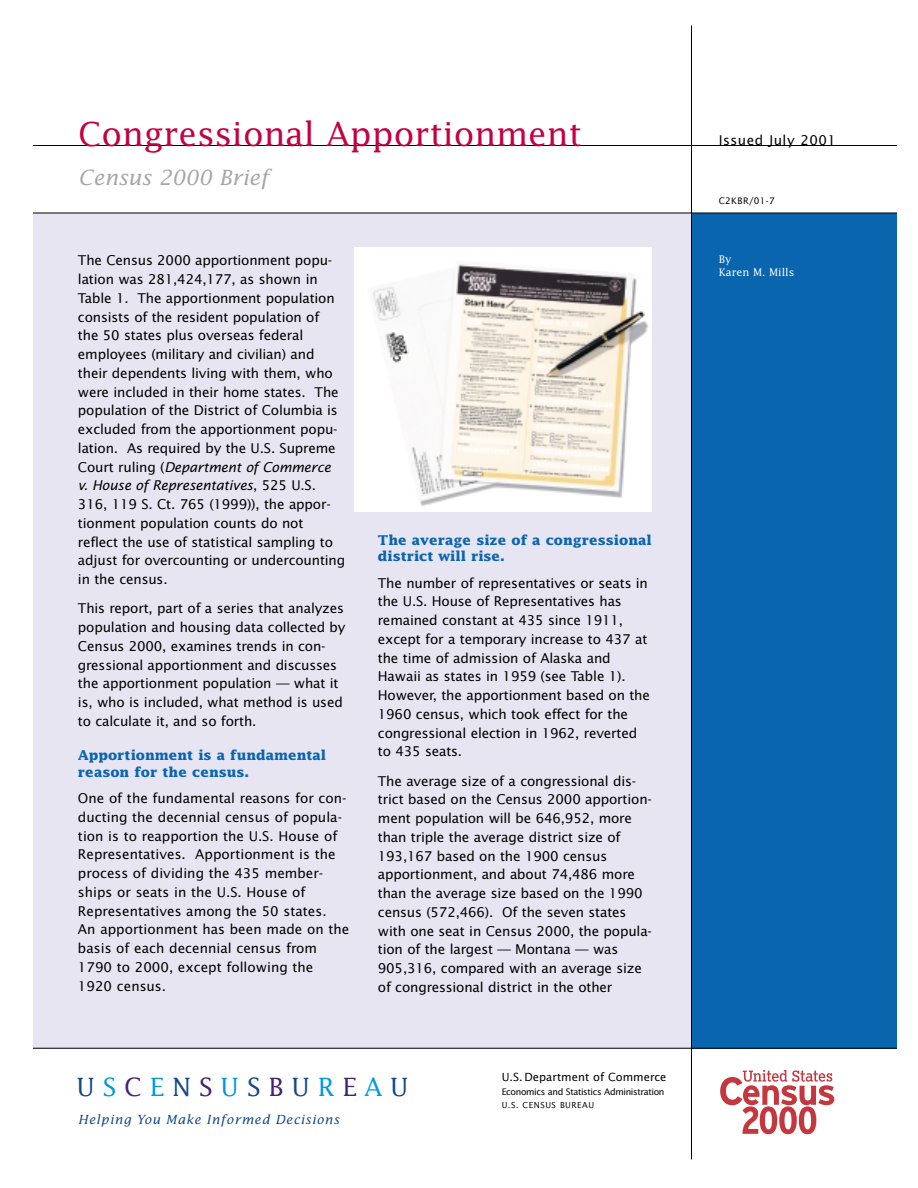
<style>
.page{position:relative;width:918px;height:1188px;background:#fff}
.page>*{position:absolute;margin:0;border:0;box-sizing:border-box;transform-origin:0 0}
.t1{font:33px "Lucida";color:#c40044}
.t2{font:25.2px "Lucida";letter-spacing:.305em;color:#124987}
.t3{font:italic 21px "Lucida";color:#a6a6a6}
.t4{font:13.5px/18.8px "Lucida Sans";letter-spacing:-.015em;color:#000}
.t5{font:700 13.5px/16.5px "Lucida";color:#0a65af}
.t6{font:13.5px "Lucida Sans";letter-spacing:.04em;color:#000}
.t7{font:italic 12.6px "Lucida";letter-spacing:.06em;color:#124987}
.t8{font:11.25px "Lucida Sans";color:#000}
.t9{font:10.5px/13.5px "Lucida";color:#fff}
.t10{font:9px "Lucida Sans";letter-spacing:-.04em;color:#000}
.t11{font:8.25px "Lucida Sans";letter-spacing:.065em;color:#000}
.s1{font-style:italic}
.s2{color:#009ada}
.s3{color:#452270}
</style>
<div class="page">
<div style="left:33px;top:213px;width:679px;height:835px;background:#e6e5f1"></div>
<hr style="left:33px;top:145px;width:864px;height:1px;background:#000">
<div style="left:691px;top:213px;width:205px;height:835px;background:#0a65af"></div>
<hr style="left:691px;top:26px;width:1px;height:1133px;background:#000">
<hr style="left:33px;top:213px;width:864px;height:1px;background:#000">
<hr style="left:33px;top:1048px;width:864px;height:1px;background:#000">
<svg style="left:720px;top:1070px;width:114px;height:64px"></svg>
<img style="left:355px;top:247px;width:297px;height:265px">
<h1 class="t1" style="left:78px;top:120px;width:505px">Congressional Apportionment</h1>
<h3 class="t3" style="left:78px;top:169px;width:192px">Census 2000 Brief</h3>
<p class="t4" style="left:78px;top:252px;width:269px">The Census 2000 apportionment popu&shy;lation was 281,424,177, as shown in Table 1. The apportionment population consists of the resident population of<br>the 50 states plus overseas federal employees (military and civilian) and their dependents living with them, who were included in their home states. The population of the District of Columbia is excluded from the apportionment popu&shy;lation. As required by the U.S. Supreme Court ruling (<span class="s1">Department of Commerce<br>v. House of Representatives</span>, 525 U.S.<br>316, 119 S. Ct. 765 (1999)), the appor&shy;tionment population counts do not reflect the use of statistical sampling to adjust for overcounting or undercounting in the census.</p>
<p class="t4" style="left:78px;top:600px;width:269px">This report, part of a series that analyzes population and housing data collected by Census 2000, examines trends in con&shy;gressional apportionment and discusses the apportionment population — what it is, who is included, what method is used to calculate it, and so forth.</p>
<p class="t5" style="left:78px;top:748px;width:250px">Apportionment is a fundamental reason for the census.</p>
<p class="t4" style="left:78px;top:790px;width:273px">One of the fundamental reasons for con&shy;ducting the decennial census of popula&shy;tion is to reapportion the U.S. House of Representatives. Apportionment is the process of dividing the 435 member&shy;ships or seats in the U.S. House of Representatives among the 50 states.<br>An apportionment has been made on the basis of each decennial census from 1790 to 2000, except following the 1920 census.</p>
<p class="t5" style="left:378px;top:533px;width:275px">The average size of a congressional district will rise.</p>
<p class="t4" style="left:378px;top:574px;width:274px">The number of representatives or seats in the U.S. House of Representatives has remained constant at 435 since 1911, except for a temporary increase to 437 at the time of admission of Alaska and Hawaii as states in 1959 (see Table 1).<br>However, the apportionment based on the 1960 census, which took effect for the congressional election in 1962, reverted to 435 seats.</p>
<p class="t4" style="left:378px;top:772px;width:276px">The average size of a congressional dis&shy;trict based on the Census 2000 apportion&shy;ment population will be 646,952, more than triple the average district size of 193,167 based on the 1900 census apportionment, and about 74,486 more than the average size based on the 1990 census (572,466). Of the seven states with one seat in Census 2000, the popula&shy;tion of the largest — Montana — was 905,316, compared with an average size of congressional district in the other</p>
<h2 class="t2" style="left:76px;top:1076px;width:334px">U<span class="s2">S</span><span class="s3">C</span><span class="s2">E</span>N<span class="s3">S</span><span class="s2">U</span>S<span class="s3">B</span>U<span class="s2">R</span><span class="s3">E</span><span class="s2">A</span>U</h2>
<p class="t7" style="left:78px;top:1114px;width:263px">Helping You Make Informed Decisions</p>
<p class="t8" style="left:502px;top:1073px;width:166px">U.S. Department of Commerce</p>
<p class="t10" style="left:502px;top:1088px;width:164px">Economics and Statistics Administration</p>
<p class="t11" style="left:502px;top:1102px;width:94px">U.S. CENSUS BUREAU</p>
<p class="t6" style="left:719px;top:135px;width:119px">Issued July 2001</p>
<p class="t10" style="left:719px;top:198px;width:58px">C2KBR/01-7</p>
<p class="t9" style="left:719px;top:253px;width:77px">By<br>Karen M. Mills</p>
</div>
